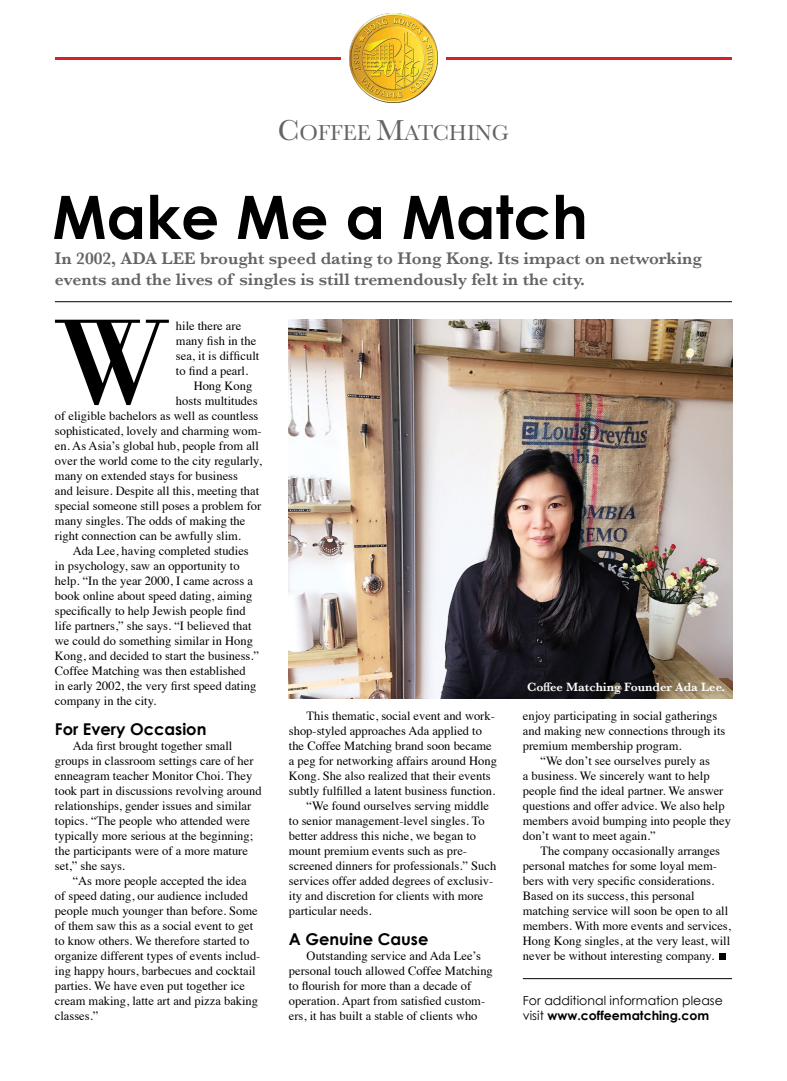
<style>
.page{position:relative;width:787px;height:1081px;background:#fff}
.page>*{position:absolute;margin:0;border:0;box-sizing:border-box;transform-origin:0 0}
.t1{font:700 60px "Century Gothic";color:#000}
.t2{font:22.5px "Baskerville";color:#636466}
.t3{font:600 17.5px/21px "Baskerville";color:#636466}
.t4{font:700 16.25px "Century Gothic";color:#000}
.t5{font:12.5px/15px "Times";color:#000}
.t6{font:12.5px/15px "Century Gothic";color:#000}
.t7{font:600 12.5px "Baskerville";color:#fff}
.s1{font-size:30px}
.s2{font-weight:700}
</style>
<div class="page">
<hr style="left:55px;top:301px;width:677px;height:1px;background:#000">
<svg style="left:55px;top:320px;width:114px;height:85px"></svg>
<hr style="left:523px;top:978px;width:209px;height:1px;background:#000">
<svg style="left:719px;top:954px;width:6px;height:6px"></svg>
<hr style="left:55px;top:57px;width:285px;height:2px;background:#d2232a">
<hr style="left:446px;top:57px;width:286px;height:2px;background:#d2232a">
<img style="left:349px;top:14px;width:89px;height:88px">
<img style="left:288px;top:320px;width:444px;height:378px">
<h2 class="t2" style="left:278px;top:119px;width:233px"><span class="s1">C</span>OFFEE <span class="s1">M</span>ATCHING</h2>
<h1 class="t1" style="left:52px;top:179px;width:537px">Make Me a Match</h1>
<h3 class="t3" style="left:55px;top:248px;width:648px">In 2002, ADA LEE brought speed dating to Hong Kong. Its impact on networking events and the lives of singles is still tremendously felt in the city.</h3>
<p class="t5" style="left:176px;top:317px;width:67px">hile there are</p>
<p class="t5" style="left:176px;top:332px;width:82px">many fish in the</p>
<p class="t5" style="left:176px;top:347px;width:85px">sea, it is difficult</p>
<p class="t5" style="left:176px;top:362px;width:74px">to find a pearl.</p>
<p class="t5" style="left:194px;top:377px;width:60px">Hong Kong</p>
<p class="t5" style="left:176px;top:392px;width:83px">hosts multitudes</p>
<p class="t5" style="left:55px;top:407px;width:205px">of eligible bachelors as well as countless</p>
<p class="t5" style="left:55px;top:422px;width:208px">sophisticated, lovely and charming wom-</p>
<p class="t5" style="left:55px;top:437px;width:205px">en. As Asia’s global hub, people from all</p>
<p class="t5" style="left:55px;top:452px;width:208px">over the world come to the city regularly,</p>
<p class="t5" style="left:55px;top:467px;width:184px">many on extended stays for business</p>
<p class="t5" style="left:55px;top:482px;width:206px">and leisure. Despite all this, meeting that</p>
<p class="t5" style="left:55px;top:497px;width:208px">special someone still poses a problem for</p>
<p class="t5" style="left:55px;top:512px;width:192px">many singles. The odds of making the</p>
<p class="t5" style="left:55px;top:527px;width:188px">right connection can be awfully slim.</p>
<p class="t5" style="left:73px;top:542px;width:178px">Ada Lee, having completed studies</p>
<p class="t5" style="left:55px;top:557px;width:186px">in psychology, saw an opportunity to</p>
<p class="t5" style="left:55px;top:572px;width:199px">help. “In the year 2000, I came across a</p>
<p class="t5" style="left:55px;top:587px;width:199px">book online about speed dating, aiming</p>
<p class="t5" style="left:55px;top:602px;width:192px">specifically to help Jewish people find</p>
<p class="t5" style="left:55px;top:617px;width:198px">life partners,” she says. “I believed that</p>
<p class="t5" style="left:55px;top:632px;width:199px">we could do something similar in Hong</p>
<p class="t5" style="left:55px;top:647px;width:206px">Kong, and decided to start the business.”</p>
<p class="t5" style="left:55px;top:662px;width:192px">Coffee Matching was then established</p>
<p class="t5" style="left:55px;top:677px;width:203px">in early 2002, the very first speed dating</p>
<p class="t5" style="left:55px;top:692px;width:103px">company in the city.</p>
<h3 class="t4" style="left:55px;top:719px;width:153px">For Every Occasion</h3>
<p class="t5" style="left:55px;top:737px;width:208px;text-indent:18px">Ada first brought together small groups in classroom settings care of her enneagram teacher Monitor Choi. They took part in discussions revolving around relationships, gender issues and similar topics. “The people who attended were typically more serious at the beginning; the participants were of a more mature set,” she says.</p>
<p class="t5" style="left:55px;top:872px;width:207px;text-indent:18px">“As more people accepted the idea<br>of speed dating, our audience included people much younger than before. Some of them saw this as a social event to get to know others. We therefore started to organize different types of events includ&shy;ing happy hours, barbecues and cocktail parties. We have even put together ice cream making, latte art and pizza baking classes.”</p>
<p class="t5" style="left:307px;top:707px;width:190px">This thematic, social event and work-</p>
<p class="t5" style="left:289px;top:722px;width:195px">shop-styled approaches Ada applied to</p>
<p class="t5" style="left:289px;top:737px;width:204px">the Coffee Matching brand soon became</p>
<p class="t5" style="left:289px;top:752px;width:210px">a peg for networking affairs around Hong</p>
<p class="t5" style="left:289px;top:767px;width:203px">Kong. She also realized that their events</p>
<p class="t5" style="left:289px;top:782px;width:208px">subtly fulfilled a latent business function.</p>
<p class="t5" style="left:307px;top:797px;width:184px">“We found ourselves serving middle</p>
<p class="t5" style="left:289px;top:812px;width:197px">to senior management-level singles. To</p>
<p class="t5" style="left:289px;top:827px;width:189px">better address this niche, we began to</p>
<p class="t5" style="left:289px;top:842px;width:180px">mount premium events such as pre-</p>
<p class="t5" style="left:289px;top:857px;width:209px">screened dinners for professionals.” Such</p>
<p class="t5" style="left:289px;top:872px;width:206px">services offer added degrees of exclusiv-</p>
<p class="t5" style="left:289px;top:887px;width:196px">ity and discretion for clients with more</p>
<p class="t5" style="left:289px;top:902px;width:84px">particular needs.</p>
<h3 class="t4" style="left:289px;top:929px;width:141px">A Genuine Cause</h3>
<p class="t5" style="left:289px;top:947px;width:205px;text-indent:18px">Outstanding service and Ada Lee’s personal touch allowed Coffee Matching to flourish for more than a decade of operation. Apart from satisfied custom&shy;ers, it has built a stable of clients who</p>
<p class="t7" style="left:527px;top:678px;width:199px">Coffee Matching Founder Ada Lee.</p>
<p class="t5" style="left:523px;top:707px;width:204px">enjoy participating in social gatherings and making new connections through its premium membership program.</p>
<p class="t5" style="left:523px;top:752px;width:209px;text-indent:18px">“We don’t see ourselves purely as<br>a business. We sincerely want to help people find the ideal partner. We answer questions and offer advice. We also help members avoid bumping into people they don’t want to meet again.”</p>
<p class="t5" style="left:523px;top:842px;width:209px;text-indent:18px">The company occasionally arranges personal matches for some loyal mem&shy;bers with very specific considerations.<br>Based on its success, this personal matching service will soon be open to all members. With more events and services, Hong Kong singles, at the very least, will never be without interesting company.</p>
<p class="t6" style="left:523px;top:993px;width:201px">For additional information please visit <span class="s2">www.coffeematching.com</span></p>
</div>
